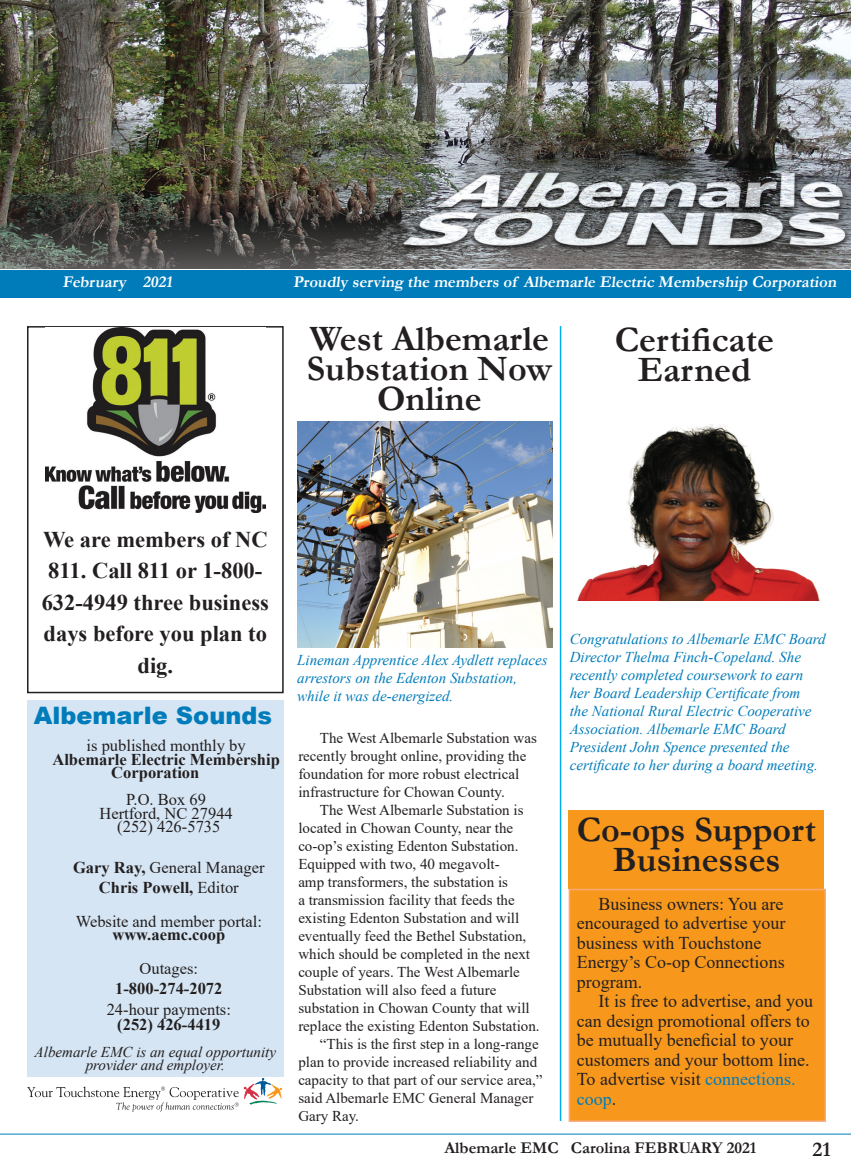
<style>
.page{position:relative;width:851px;height:1175px;background:#fff}
.page>*{position:absolute;margin:0;border:0;box-sizing:border-box;transform-origin:0 0}
.Headline{font:700 36px/30px "Garamond";color:#231f20;text-align:center}
.paragraph{font:900 24px "Arial";color:#007cba}
.t1{font:700 22.5px/31.5px "Times New Roman";color:#231f20;text-align:center}
.paragraph-2{font:700 21px "Garamond";color:#231f20}
.paragraph-3{font:18px/19.5px "Times New Roman";color:#231f20}
.paragraph-4{font:16.5px "Times New Roman";color:#231f20}
.paragraph-5{font:700 16.5px/13.5px "Times New Roman";color:#231f20}
.t2{font:700 16.5px "Garamond";color:#fff}
.t3{font:700 16.5px "Garamond";color:#231f20}
.paragraph-6{font:15px/18px "Times New Roman";color:#231f20}
.cutlines{font:italic 15px/18px "Times New Roman";color:#007cba}
.cutlines-2{font:italic 15px/13.5px "Times New Roman";color:#231f20;text-align:center}
.s1{font-weight:700}
.s2{font-weight:400}
.s3{color:#007cba}
</style>
<div class="page">
<div style="left:27px;top:700px;width:257px;height:377px;background:#d5e5f3"></div>
<svg style="left:27px;top:1077px;width:255px;height:34px"></svg>
<img style="left:297px;top:421px;width:255px;height:227px">
<div style="left:27px;top:326px;width:257px;height:367px;border:2px solid #231f20"></div>
<img style="left:45px;top:327px;width:220px;height:186px">
<img style="left:0;top:0;width:850px;height:268px">
<div style="left:0;top:270px;width:850px;height:27px;background:#007cba"></div>
<hr style="left:0;top:1133px;width:850px;height:1px;background:#007cba">
<div style="left:568px;top:810px;width:256px;height:78px;background:#f7981d"></div>
<div style="left:569px;top:889px;width:256px;height:232px;background:#f7981d"></div>
<div style="left:568px;top:888px;width:257px;height:233px;border:2px solid #f8a875"></div>
<hr style="left:560px;top:326px;width:1px;height:794px;background:#00aeef">
<img style="left:577px;top:425px;width:242px;height:175px">
<p class="t2" style="left:63px;top:270px;width:114px">February 2021</p>
<p class="t2" style="left:293px;top:270px;width:548px">Proudly serving the members of Albemarle Electric Membership Corporation</p>
<p class="Headline" style="left:307px;top:323px;width:246px">West Albemarle<br>Substation Now<br>Online</p>
<p class="Headline" style="left:614px;top:325px;width:161px">Certificate<br>Earned</p>
<p class="t1" style="left:42px;top:523px;width:229px">We are members of NC<br>811. Call 811 or 1-800-<br>632-4949 three business days before you plan to dig.</p>
<p class="paragraph" style="left:34px;top:698px;width:240px">Albemarle Sounds</p>
<p class="paragraph-4" style="left:87px;top:734px;width:161px">is published monthly by</p>
<p class="paragraph-5" style="left:111px;top:752px;width:170px;text-indent:-59px">Albemarle Electric Membership<br>Corporation</p>
<p class="paragraph-4" style="left:126px;top:788px;width:81px">P.O. Box 69</p>
<p class="paragraph-4" style="left:99px;top:801px;width:135px">Hertford, NC 27944</p>
<p class="paragraph-4" style="left:117px;top:815px;width:105px">(252) 426-5735</p>
<p class="paragraph-4" style="left:73px;top:855px;width:193px"><span class="s1">Gary Ray,</span> General Manager</p>
<p class="paragraph-5" style="left:99px;top:880px;width:141px">Chris Powell, <span class="s2">Editor</span></p>
<p class="paragraph-4" style="left:76px;top:909px;width:188px">Website and member portal:</p>
<p class="paragraph-5" style="left:112px;top:927px;width:114px">www.aemc.coop</p>
<p class="paragraph-4" style="left:139px;top:957px;width:60px">Outages:</p>
<p class="paragraph-5" style="left:115px;top:981px;width:109px">1-800-274-2072</p>
<p class="paragraph-4" style="left:107px;top:997px;width:126px">24-hour payments:</p>
<p class="paragraph-5" style="left:117px;top:1016px;width:105px">(252) 426-4419</p>
<p class="cutlines-2" style="left:35px;top:1044px;width:243px">Albemarle EMC is an equal opportunity provider and employer.</p>
<p class="cutlines" style="left:297px;top:651px;width:252px">Lineman Apprentice Alex Aydlett replaces arrestors on the Edenton Substation, while it was de-energized.</p>
<p class="paragraph-6" style="left:298px;top:728px;width:240px;text-indent:22px">The West Albemarle Substation was recently brought online, providing the foundation for more robust electrical infrastructure for Chowan County.</p>
<p class="paragraph-6" style="left:298px;top:800px;width:243px;text-indent:22px">The West Albemarle Substation is located in Chowan County, near the co-op’s existing Edenton Substation.<br>Equipped with two, 40 megavolt-<br>amp transformers, the substation is<br>a transmission facility that feeds the existing Edenton Substation and will eventually feed the Bethel Substation, which should be completed in the next couple of years. The West Albemarle Substation will also feed a future substation in Chowan County that will replace the existing Edenton Substation.</p>
<p class="paragraph-6" style="left:298px;top:1034px;width:246px;text-indent:22px">“This is the first step in a long-range plan to provide increased reliability and capacity to that part of our service area,” said Albemarle EMC General Manager Gary Ray.</p>
<p class="cutlines" style="left:569px;top:630px;width:257px">Congratulations to Albemarle EMC Board Director Thelma Finch-Copeland. She recently completed coursework to earn her Board Leadership Certificate from<br>the National Rural Electric Cooperative Association. Albemarle EMC Board President John Spence presented the certificate to her during a board meeting.</p>
<p class="Headline" style="left:576px;top:814px;width:241px">Co-ops Support<br>Businesses</p>
<p class="paragraph-3" style="left:577px;top:893px;width:210px;text-indent:22px">Business owners: You are encouraged to advertise your business with Touchstone<br>Energy’s Co-op Connections program.</p>
<p class="paragraph-3" style="left:577px;top:990px;width:238px;text-indent:22px">It is free to advertise, and you can design promotional offers to be mutually beneficial to your customers and your bottom line.<br>To advertise visit <span class="s3">connections. coop</span>.</p>
<p class="t3" style="left:444px;top:1136px;width:313px">Albemarle EMC Carolina FEBRUARY 2021</p>
<p class="paragraph-2" style="left:812px;top:1134px;width:20px">21</p>
</div>
